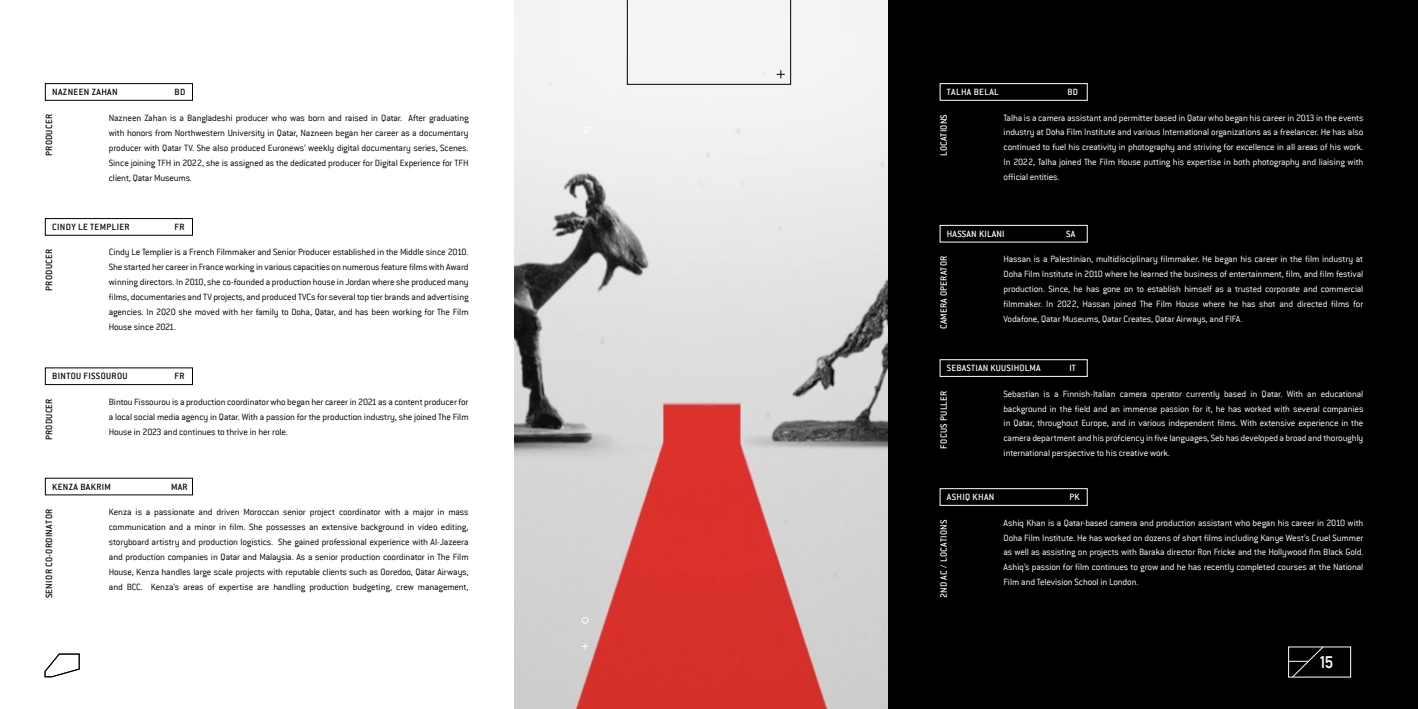
<style>
.page{position:relative;width:1418px;height:709px;background:#fff}
.page>*{position:absolute;margin:0;border:0;box-sizing:border-box;transform-origin:0 0}
.t1{font:16.38px "Alte DIN1451 Mittelschrift";color:#fff}
.t2{font:300 10px/14.9px "Conduit ITC";letter-spacing:-.015em;color:#000;text-align:justify}
.t3{font:300 10px/14.9px "Conduit ITC";letter-spacing:-.015em;color:#fff;text-align:justify}
.t4{font:500 10px "Conduit ITC";letter-spacing:.02em;color:#fff}
.t5{font:500 10px "Conduit ITC";letter-spacing:.035em;color:#000}
</style>
<div class="page">
<img style="left:514px;top:0;width:374px;height:709px">
<svg style="left:44px;top:653px;width:36px;height:24px"></svg>
<div style="left:45px;top:83px;width:148px;height:18px;border:1px solid #000"></div>
<div style="left:45px;top:218px;width:148px;height:17px;border:1px solid #000"></div>
<svg style="left:582px;top:127px;width:8px;height:7px"></svg>
<svg style="left:582px;top:617px;width:6px;height:6px"></svg>
<svg style="left:582px;top:643px;width:6px;height:6px"></svg>
<div style="left:888px;top:0;width:529px;height:709px;background:#000"></div>
<svg style="left:1288px;top:646px;width:35px;height:32px"></svg>
<div style="left:45px;top:367px;width:148px;height:18px;border:1px solid #000"></div>
<div style="left:939px;top:225px;width:148px;height:17px;border:1px solid #fff"></div>
<div style="left:939px;top:83px;width:148px;height:18px;border:1px solid #fff"></div>
<div style="left:939px;top:359px;width:148px;height:18px;border:1px solid #fff"></div>
<div style="left:939px;top:488px;width:148px;height:17px;border:1px solid #fff"></div>
<div style="left:627px;top:0;width:164px;height:85px;background:#f5f5f5"></div>
<p class="t5" style="left:52px;top:86px;width:67px">NAZNEEN ZAHAN</p>
<p class="t5" style="left:175px;top:86px;width:12px">BD</p>
<p class="t5" style="left:43px;top:156px;width:43px;rotate:-90deg">PRODUCER</p>
<p class="t2" style="left:109px;top:110px;width:361px">Nazneen Zahan is a Bangladeshi producer who was born and raised in Qatar. After graduating with honors from Northwestern University in Qatar, Nazneen began her career as a documentary producer with Qatar TV. She also produced Euronews’ weekly digital documentary series, Scenes.<br>Since joining TFH in 2022, she is assigned as the dedicated producer for Digital Experience for TFH client, Qatar Museums.</p>
<p class="t5" style="left:52px;top:221px;width:79px">CINDY LE TEMPLIER</p>
<p class="t5" style="left:175px;top:221px;width:11px">FR</p>
<p class="t5" style="left:43px;top:290px;width:43px;rotate:-90deg">PRODUCER</p>
<p class="t2" style="left:109px;top:245px;width:361px">Cindy Le Templier is a French Filmmaker and Senior Producer established in the Middle since 2010.<br>She started her career in France working in various capacities on numerous feature films with Award winning directors. In 2010, she co-founded a production house in Jordan where she produced many films, documentaries and TV projects, and produced TVCs for several top tier brands and advertising agencies. In 2020 she moved with her family to Doha, Qatar, and has been working for The Film House since 2021.</p>
<p class="t5" style="left:52px;top:370px;width:77px">BINTOU FISSOUROU</p>
<p class="t5" style="left:175px;top:370px;width:11px">FR</p>
<p class="t5" style="left:43px;top:440px;width:43px;rotate:-90deg">PRODUCER</p>
<p class="t2" style="left:109px;top:394px;width:361px">Bintou Fissourou is a production coordinator who began her career in 2021 as a content producer for a local social media agency in Qatar. With a passion for the production industry, she joined The Film House in 2023 and continues to thrive in her role.</p>
<p class="t5" style="left:52px;top:481px;width:60px">KENZA BAKRIM</p>
<p class="t5" style="left:171px;top:481px;width:18px">MAR</p>
<p class="t4" style="left:947px;top:86px;width:53px">TALHA BELAL</p>
<p class="t4" style="left:1067px;top:86px;width:12px">BD</p>
<p class="t4" style="left:938px;top:156px;width:43px;rotate:-90deg">LOCATIONS</p>
<p class="t3" style="left:1003px;top:110px;width:361px">Talha is a camera assistant and permitter based in Qatar who began his career in 2013 in the events industry at Doha Film Institute and various International organizations as a freelancer. He has also continued to fuel his creativity in photography and striving for excellence in all areas of his work.<br>In 2022, Talha joined The Film House putting his expertise in both photography and liaising with official entities.</p>
<p class="t4" style="left:946px;top:228px;width:59px">HASSAN KILANI</p>
<p class="t4" style="left:1066px;top:228px;width:11px">SA</p>
<p class="t4" style="left:938px;top:329px;width:75px;rotate:-90deg">CAMERA OPERATOR</p>
<p class="t3" style="left:1003px;top:252px;width:361px">Hassan is a Palestinian, multidisciplinary filmmaker. He began his career in the film industry at Doha Film Institute in 2010 where he learned the business of entertainment, film, and film festival production. Since, he has gone on to establish himself as a trusted corporate and commercial filmmaker. In 2022, Hassan joined The Film House where he has shot and directed films for Vodafone, Qatar Museums, Qatar Creates, Qatar Airways, and FIFA.</p>
<p class="t4" style="left:946px;top:362px;width:95px">SEBASTIAN KUUSIHOLMA</p>
<p class="t4" style="left:1069px;top:362px;width:8px">IT</p>
<p class="t4" style="left:938px;top:448px;width:60px;rotate:-90deg">FOCUS PULLER</p>
<p class="t3" style="left:1003px;top:386px;width:361px">Sebastian is a Finnish-Italian camera operator currently based in Qatar. With an educational background in the field and an immense passion for it, he has worked with several companies in Qatar, throughout Europe, and in various independent films. With extensive experience in the camera department and his profciency in five languages, Seb has developed a broad and thoroughly international perspective to his creative work.</p>
<p class="t4" style="left:947px;top:491px;width:49px">ASHIQ KHAN</p>
<p class="t4" style="left:1069px;top:491px;width:12px">PK</p>
<p class="t4" style="left:938px;top:598px;width:81px;rotate:-90deg">2ND AC / LOCATIONS</p>
<p class="t2" style="left:109px;top:504px;width:361px">Kenza is a passionate and driven Moroccan senior project coordinator with a major in mass communication and a minor in film. She possesses an extensive background in video editing, storyboard artistry and production logistics. She gained professional experience with Al-Jazeera and production companies in Qatar and Malaysia. As a senior production coordinator in The Film House, Kenza handles large scale projects with reputable clients such as Ooredoo, Qatar Airways, and BCC. Kenza’s areas of expertise are handling production budgeting, crew management,</p>
<p class="t5" style="left:43px;top:598px;width:91px;rotate:-90deg">SENIOR CO-ORDINATOR</p>
<p class="t3" style="left:1003px;top:515px;width:361px">Ashiq Khan is a Qatar-based camera and production assistant who began his career in 2010 with Doha Film Institute. He has worked on dozens of short films including Kanye West’s Cruel Summer as well as assisting on projects with Baraka director Ron Fricke and the Hollywood flm Black Gold.<br>Ashiq’s passion for film continues to grow and he has recently completed courses at the National Film and Television School in London.</p>
<h1 class="t1" style="left:1319px;top:652px;width:15px">15</h1>
</div>
